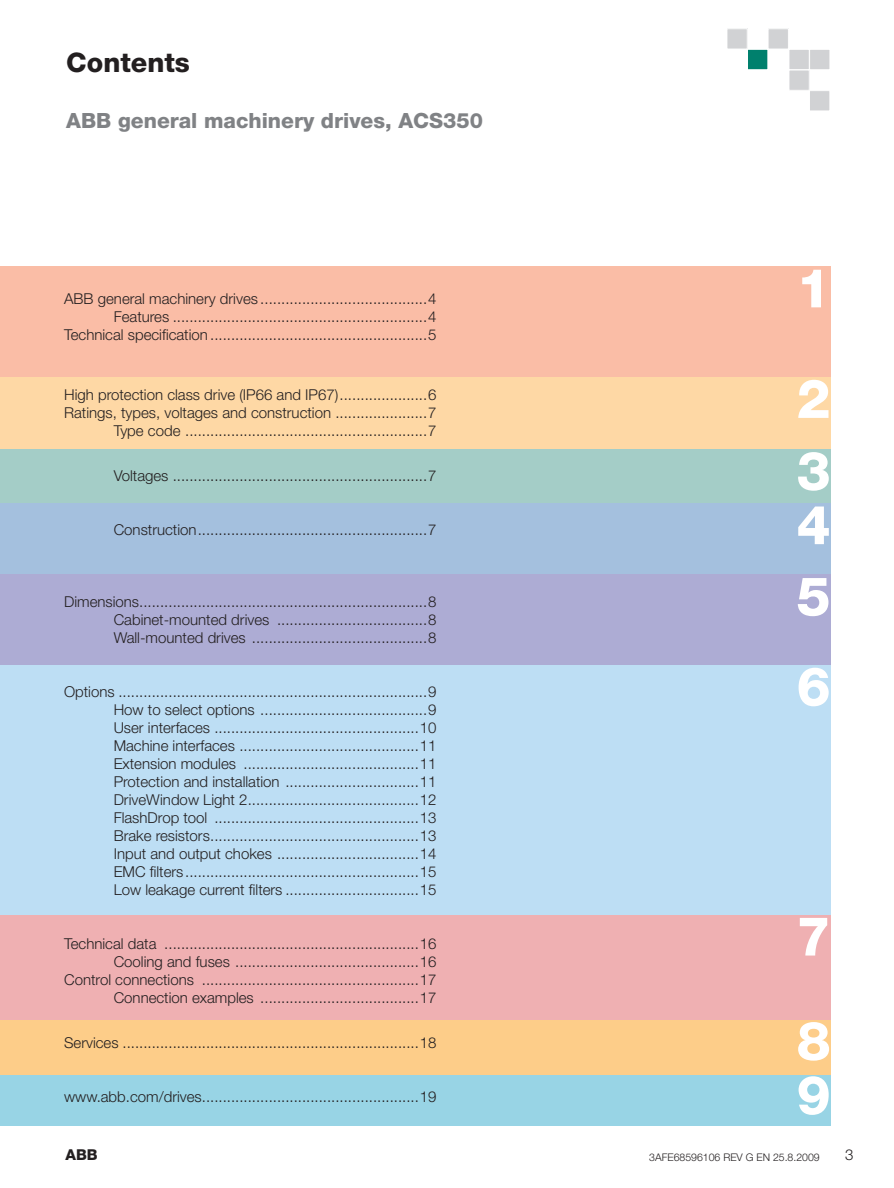
<style>
.page{position:relative;width:894px;height:1188px;background:#fff}
.page>*{position:absolute;margin:0;border:0;box-sizing:border-box;transform-origin:0 0}
.t1{font:800 54px/110.6px "Helvetica Neue";color:#fff}
.t2{font:800 27px "Helvetica Neue";color:#231f20}
.t3{font:800 21px "Helvetica Neue";color:#808285}
.t4{font:300 15px/18px "Helvetica Neue";color:#231f20;text-align:right}
.t5{font:800 15px "Helvetica Neue";color:#231f20}
.t6{font:300 10.5px "Helvetica Neue";color:#231f20}
</style>
<div class="page">
<div style="left:726px;top:29px;width:20px;height:20px;background:#d1d2d4"></div>
<div style="left:726px;top:28px;width:21px;height:21px;border:1px solid #fff"></div>
<div style="left:747px;top:49px;width:20px;height:21px;background:#00806d"></div>
<div style="left:746px;top:49px;width:21px;height:21px;border:1px solid #fff"></div>
<div style="left:767px;top:29px;width:21px;height:20px;background:#d1d2d4"></div>
<div style="left:767px;top:28px;width:21px;height:21px;border:1px solid #fff"></div>
<div style="left:788px;top:49px;width:20px;height:21px;background:#d1d2d4"></div>
<div style="left:788px;top:49px;width:21px;height:21px;border:1px solid #fff"></div>
<div style="left:809px;top:49px;width:20px;height:21px;background:#d1d2d4"></div>
<div style="left:808px;top:49px;width:21px;height:21px;border:1px solid #fff"></div>
<div style="left:788px;top:70px;width:20px;height:20px;background:#d1d2d4"></div>
<div style="left:788px;top:70px;width:21px;height:21px;border:1px solid #fff"></div>
<div style="left:809px;top:91px;width:20px;height:20px;background:#d1d2d4"></div>
<div style="left:808px;top:90px;width:21px;height:21px;border:1px solid #fff"></div>
<div style="left:0;top:1074px;width:829px;height:51px;background:#98d4e5"></div>
<div style="left:0;top:1020px;width:830px;height:54px;background:#fdcd89"></div>
<div style="left:0;top:914px;width:830px;height:106px;background:#efb0b2"></div>
<div style="left:0;top:664px;width:830px;height:250px;background:#bddef4"></div>
<div style="left:0;top:574px;width:830px;height:90px;background:#adacd4"></div>
<div style="left:0;top:503px;width:830px;height:71px;background:#a4c0de"></div>
<div style="left:0;top:448px;width:830px;height:55px;background:#a4cdc7"></div>
<div style="left:0;top:376px;width:830px;height:72px;background:#fed8a5"></div>
<div style="left:0;top:266px;width:830px;height:110px;background:#fabda6"></div>
<h2 class="t2" style="left:66px;top:53px;width:125px">Contents</h2>
<h3 class="t3" style="left:66px;top:113px;width:418px">ABB general machinery drives, ACS350</h3>
<p class="t4" style="left:64px;top:291px;width:373px">ABB general machinery drives ........................................4<br>Features .............................................................4<br>Technical specification ....................................................5</p>
<p class="t4" style="left:64px;top:387px;width:374px">High protection class drive (IP66 and IP67) .....................6<br>Ratings, types, voltages and construction ......................7<br>Type code ..........................................................7</p>
<p class="t4" style="left:114px;top:468px;width:324px">Voltages .............................................................7</p>
<p class="t4" style="left:114px;top:522px;width:324px">Construction .......................................................7</p>
<p class="t4" style="left:114px;top:594px;width:324px;text-align:justify;text-indent:-50px">Dimensions .....................................................................8<br>Cabinet-mounted drives ....................................8<br>Wall-mounted drives ..........................................8</p>
<p class="t4" style="left:114px;top:684px;width:324px;text-align:justify;text-indent:-50px">Options ..........................................................................9<br>How to select options ........................................9<br>User interfaces .................................................10<br>Machine interfaces ...........................................11<br>Extension modules ..........................................11<br>Protection and installation ................................11<br>DriveWindow Light 2 .........................................12<br>FlashDrop tool .................................................13<br>Brake resistors ..................................................13<br>Input and output chokes ..................................14<br>EMC filters ........................................................15<br>Low leakage current filters ................................15</p>
<p class="t4" style="left:64px;top:936px;width:373px">Technical data .............................................................16<br>Cooling and fuses ............................................16<br>Control connections ....................................................17<br>Connection examples ......................................17</p>
<p class="t4" style="left:64px;top:1035px;width:373px">Services .......................................................................18</p>
<p class="t4" style="left:64px;top:1089px;width:373px">www.abb.com/drives ....................................................19</p>
<h1 class="t1" style="left:796px;top:237px;width:36px">1<br>2</h1>
<h1 class="t1" style="left:796px;top:449px;width:36px;line-height:53.8px">3<br>4</h1>
<h1 class="t1" style="left:796px;top:556px;width:36px;line-height:90.2px">5<br>6</h1>
<h1 class="t1" style="left:796px;top:888px;width:36px;line-height:104.6px">7<br>8</h1>
<h1 class="t1" style="left:796px;top:1044px;width:36px">9</h1>
<p class="t5" style="left:65px;top:1149px;width:34px">ABB</p>
<p class="t6" style="left:649px;top:1153px;width:172px">3AFE68596106 REV G EN 25.8.2009</p>
<p class="t4" style="left:844px;top:1147px;width:10px">3</p>
</div>
